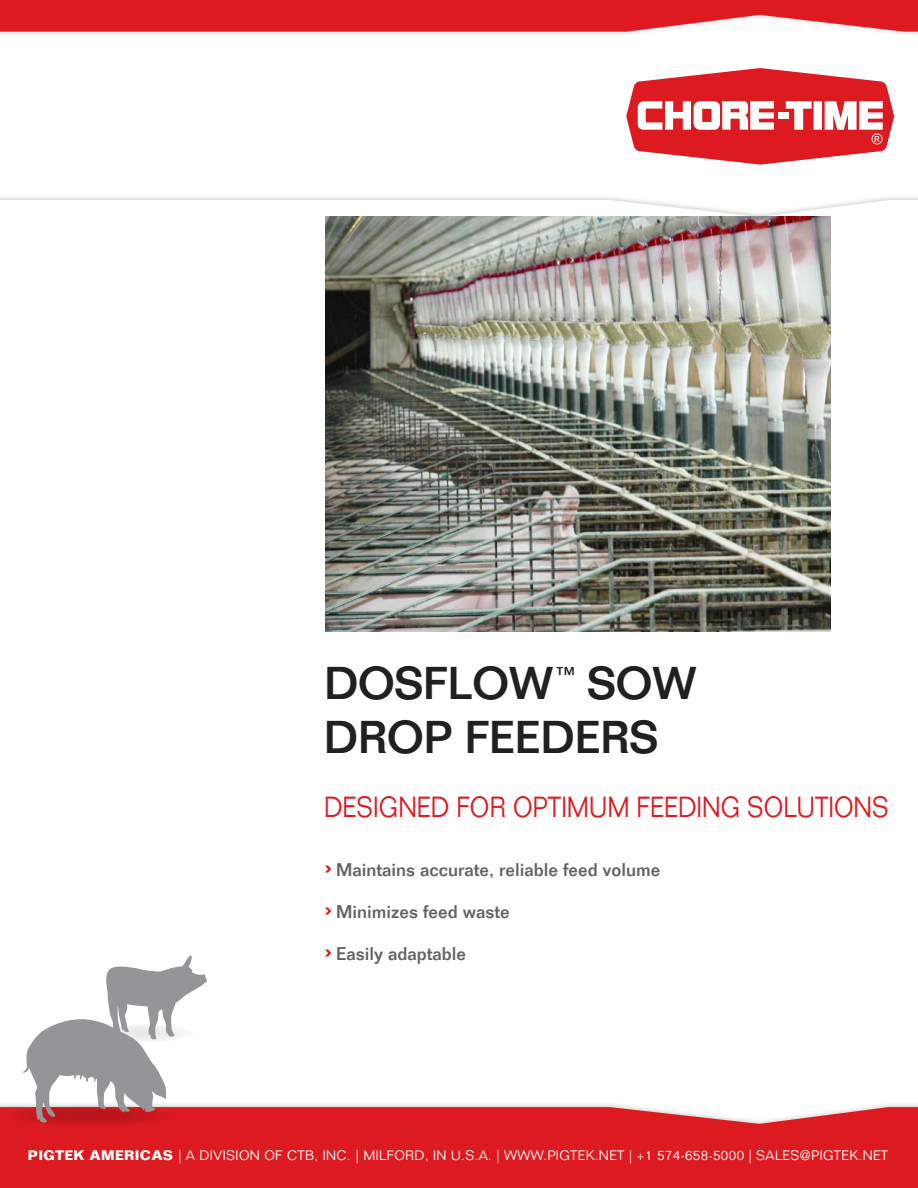
<style>
.page{position:relative;width:918px;height:1188px;background:#fff}
.page>*{position:absolute;margin:0;border:0;box-sizing:border-box;transform-origin:0 0}
.t1{font:500 45px/54px "Folio Std";color:#221f1f}
.t2{font:300 28.5px "Folio Std";color:#de1a21;scale:.88 1}
.t3{font:500 19.65px "Folio Std";color:#221f1f}
.t4{font:500 18px "Folio Std";color:#626366}
.t5{font:300 13.5px "Folio Std";letter-spacing:.03em;color:#fff}
.s1{font-size:30px;color:#de1a21}
.s2{font-weight:700}
</style>
<div class="page">
<svg style="left:626px;top:68px;width:268px;height:97px"></svg>
<div style="left:0;top:0;width:918px;height:38px;background:#221f1f;opacity:.25"></div>
<svg style="left:0;top:0;width:918px;height:32px;background:#e02d34"></svg>
<div style="left:0;top:1102px;width:918px;height:86px;background:#221f1f;opacity:.25"></div>
<div style="left:0;top:1107px;width:918px;height:81px;background:#de1a21"></div>
<div style="left:3px;top:1105px;width:173px;height:21px;background:#d3181f;border-radius:50%"></div>
<svg style="left:22px;top:955px;width:185px;height:168px"></svg>
<img style="left:326px;top:217px;width:504px;height:414px">
<h1 class="t1" style="left:324px;top:660px;width:374px;text-indent:263px">SOW<br>DROP FEEDERS</h1>
<h1 class="t1" style="left:324px;top:660px;width:231px">DOSFLOW</h1>
<h3 class="t3" style="left:555px;top:666px;width:21px">™</h3>
<h2 class="t2" style="left:324px;top:796px;width:643px">DESIGNED FOR OPTIMUM FEEDING SOLUTIONS</h2>
<h3 class="t4" style="left:324px;top:862px;width:338px"><span class="s1">›</span> Maintains accurate, reliable feed volume</h3>
<h3 class="t4" style="left:324px;top:904px;width:187px"><span class="s1">›</span> Minimizes feed waste</h3>
<h3 class="t4" style="left:324px;top:946px;width:144px"><span class="s1">›</span> Easily adaptable</h3>
<p class="t5" style="left:28px;top:1150px;width:862px"><span class="s2">PIGTEK AMERICAS</span> | A DIVISION OF CTB, INC. | MILFORD, IN U.S.A. | WWW.PIGTEK.NET | +1 574-658-5000 | SALES@PIGTEK.NET</p>
</div>
